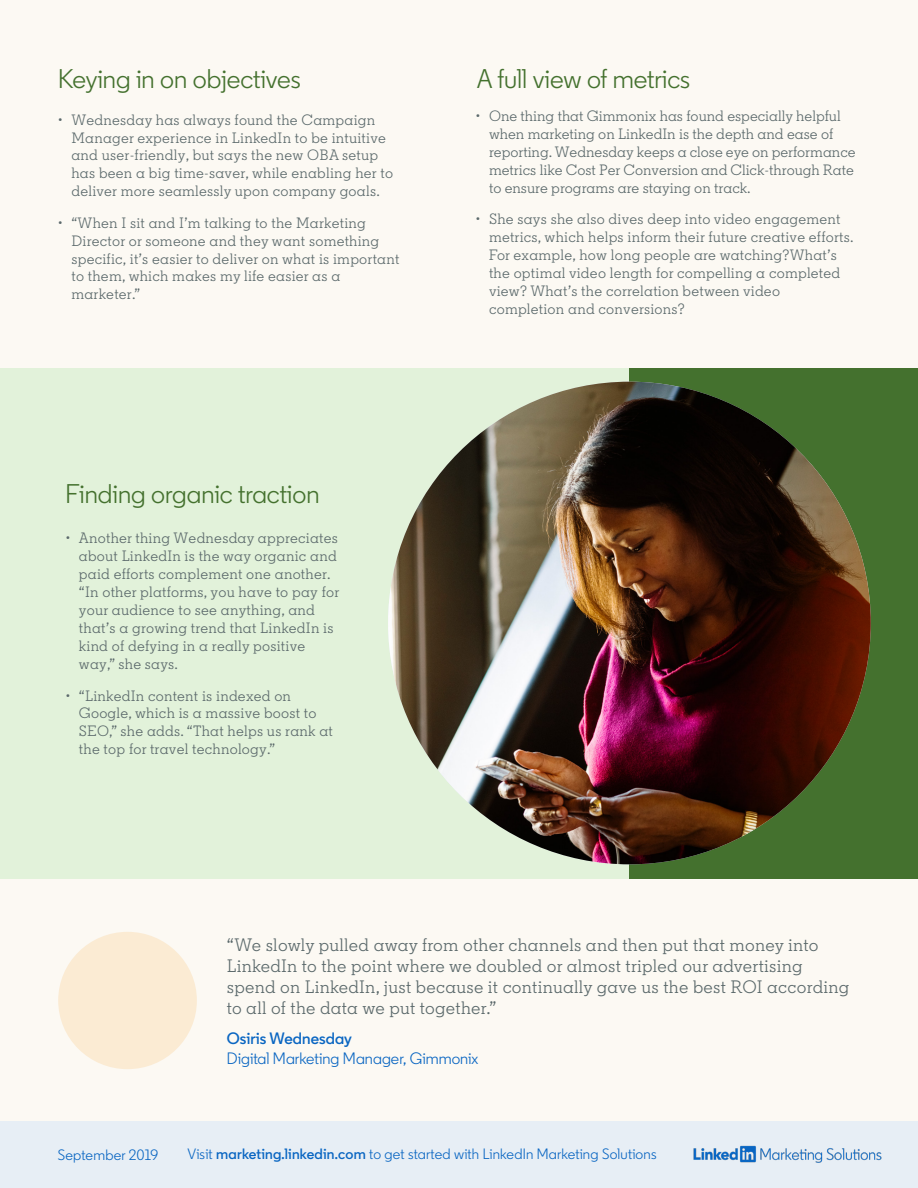
<style>
.page{position:relative;width:918px;height:1188px;background:#fcf9f3}
.page>*{position:absolute;margin:0;border:0;box-sizing:border-box;transform-origin:0 0}
.t1{font:27px "Community";color:#44712e}
.t2{font:18px/21px "Community Slab";letter-spacing:.015em;color:#5b696b}
.t3{font:16.5px "Community";color:#0a66c2}
.t4{font:600 16.5px "Community";letter-spacing:.005em;color:#0a66c2}
.t5{font:15px/17.9px "Community Slab";letter-spacing:.015em;color:#5b696b}
.t6{font:15px "Community";letter-spacing:.015em;color:#0a66c2}
.s1{font-weight:600}
</style>
<div class="page">
<div style="left:0;top:368px;width:918px;height:510px;background:#e2f2da"></div>
<div style="left:0;top:1121px;width:918px;height:67px;background:#e7eef5"></div>
<div style="left:629px;top:368px;width:289px;height:510px;background:#44712e"></div>
<img style="left:388px;top:382px;width:483px;height:482px;border-radius:241px">
<div style="left:58px;top:932px;width:139px;height:137px;background:#fbebd3;border-radius:50%"></div>
<img style="left:693px;top:1145px;width:189px;height:18px">
<h1 class="t1" style="left:58px;top:62px;width:244px">Keying in on objectives</h1>
<p class="t5" style="left:71px;top:111px;width:323px;text-indent:-14px">• Wednesday has always found the Campaign Manager experience in LinkedIn to be intuitive and user-friendly, but says the new OBA setup has been a big time-saver, while enabling her to deliver more seamlessly upon company goals.</p>
<p class="t5" style="left:71px;top:214px;width:330px;text-indent:-13px">• “When I sit and I’m talking to the Marketing Director or someone and they want something specific, it’s easier to deliver on what is important to them, which makes my life easier as a marketer.”</p>
<h1 class="t1" style="left:65px;top:478px;width:256px">Finding organic traction</h1>
<p class="t5" style="left:79px;top:529px;width:262px;text-indent:-14px">• Another thing Wednesday appreciates about LinkedIn is the way organic and paid efforts complement one another. “In other platforms, you have to pay for your audience to see anything, and that’s a growing trend that LinkedIn is kind of defying in a really positive way,” she says.</p>
<p class="t5" style="left:79px;top:686px;width:255px;text-indent:-14px">• “LinkedIn content is indexed on Google, which is a massive boost to SEO,” she adds. “That helps us rank at the top for travel technology.”</p>
<h1 class="t1" style="left:477px;top:62px;width:215px">A full view of metrics</h1>
<p class="t5" style="left:489px;top:107px;width:368px;text-indent:-14px">• One thing that Gimmonix has found especially helpful when marketing on LinkedIn is the depth and ease of reporting. Wednesday keeps a close eye on performance metrics like Cost Per Conversion and Click-through Rate to ensure programs are staying on track.</p>
<p class="t5" style="left:489px;top:210px;width:366px;text-indent:-13px">• She says she also dives deep into video engagement metrics, which helps inform their future creative efforts.<br>For example, how long people are watching?What’s the optimal video length for compelling a completed view? What’s the correlation between video completion and conversions?</p>
<p class="t2" style="left:227px;top:935px;width:624px">“We slowly pulled away from other channels and then put that money into LinkedIn to the point where we doubled or almost tripled our advertising spend on LinkedIn, just because it continually gave us the best ROI according to all of the data we put together.”</p>
<p class="t4" style="left:227px;top:1028px;width:127px">Osiris Wednesday</p>
<p class="t3" style="left:227px;top:1048px;width:253px">Digital Marketing Manager, Gimmonix</p>
<p class="t6" style="left:58px;top:1146px;width:102px">September 2019</p>
<p class="t6" style="left:188px;top:1144px;width:471px">Visit <span class="s1">marketing.linkedin.com</span> to get started with LinkedIn Marketing Solutions</p>
</div>
